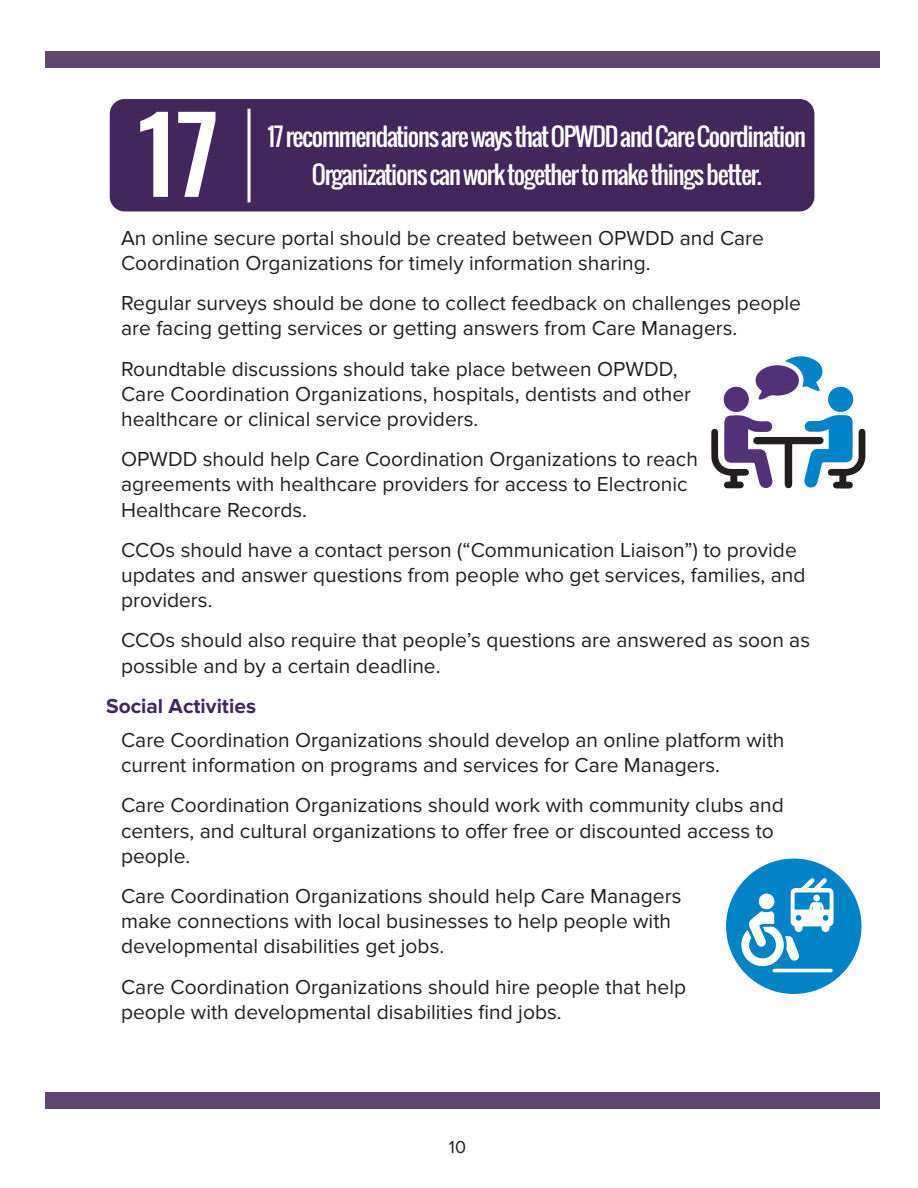
<style>
.page{position:relative;width:918px;height:1188px;background:#fff}
.page>*{position:absolute;margin:0;border:0;box-sizing:border-box;transform-origin:0 0}
.t1{font:500 105px "Oswald";color:#fff}
.t2{font:24px "Oswald";letter-spacing:-.05em;color:#fff}
.t3{font:21px/25.2px "Proxima Nova";color:#231f20}
.t4{font:700 21px "Proxima Nova";color:#42265c}
.t5{font:18px "Proxima Nova";color:#231f20}
</style>
<div class="page">
<div style="left:45px;top:51px;width:834px;height:17px;background:#5e4670"></div>
<div style="left:45px;top:1092px;width:834px;height:17px;background:#5e4670"></div>
<svg style="left:755px;top:356px;width:68px;height:44px"></svg>
<svg style="left:711px;top:415px;width:154px;height:74px"></svg>
<div style="left:724px;top:387px;width:25px;height:25px;background:#533178;border-radius:50%"></div>
<div style="left:828px;top:387px;width:25px;height:25px;background:#0084c7;border-radius:50%"></div>
<div style="left:726px;top:859px;width:136px;height:135px;background:#0084c7;border-radius:50%"></div>
<svg style="left:740px;top:878px;width:94px;height:90px"></svg>
<div style="left:759px;top:894px;width:15px;height:15px;background:#fff;border-radius:50%"></div>
<hr style="left:774px;top:969px;width:57px;height:3px;background:#fff">
<div style="left:110px;top:99px;width:704px;height:112px;background:#42265c;border-radius:15px"></div>
<hr style="left:248px;top:109px;width:3px;height:93px;background:#fff">
<p class="t1" style="left:137px;top:72px;width:83px">17</p>
<p class="t2" style="left:267px;top:125px;width:540px">17 recommendations are ways that OPWDD and Care Coordination</p>
<p class="t2" style="left:312px;top:163px;width:451px">Organizations can work together to make things better.</p>
<p class="t3" style="left:121px;top:227px;width:644px">An online secure portal should be created between OPWDD and Care<br>Coordination Organizations for timely information sharing.</p>
<p class="t3" style="left:121px;top:293px;width:682px">Regular surveys should be done to collect feedback on challenges people are facing getting services or getting answers from Care Managers.</p>
<p class="t3" style="left:121px;top:358px;width:572px">Roundtable discussions should take place between OPWDD,<br>Care Coordination Organizations, hospitals, dentists and other healthcare or clinical service providers.</p>
<p class="t3" style="left:121px;top:449px;width:578px">OPWDD should help Care Coordination Organizations to reach agreements with healthcare providers for access to Electronic<br>Healthcare Records.</p>
<p class="t3" style="left:121px;top:539px;width:686px">CCOs should have a contact person (“Communication Liaison”) to provide updates and answer questions from people who get services, families, and providers.</p>
<p class="t3" style="left:121px;top:630px;width:691px">CCOs should also require that people’s questions are answered as soon as possible and by a certain deadline.</p>
<h3 class="t4" style="left:106px;top:699px;width:151px">Social Activities</h3>
<p class="t3" style="left:121px;top:729px;width:665px">Care Coordination Organizations should develop an online platform with current information on programs and services for Care Managers.</p>
<p class="t3" style="left:121px;top:795px;width:664px">Care Coordination Organizations should work with community clubs and centers, and cultural organizations to offer free or discounted access to people.</p>
<p class="t3" style="left:121px;top:885px;width:562px">Care Coordination Organizations should help Care Managers make connections with local businesses to help people with developmental disabilities get jobs.</p>
<p class="t3" style="left:121px;top:976px;width:567px">Care Coordination Organizations should hire people that help people with developmental disabilities find jobs.</p>
<p class="t5" style="left:449px;top:1141px;width:19px">10</p>
</div>
